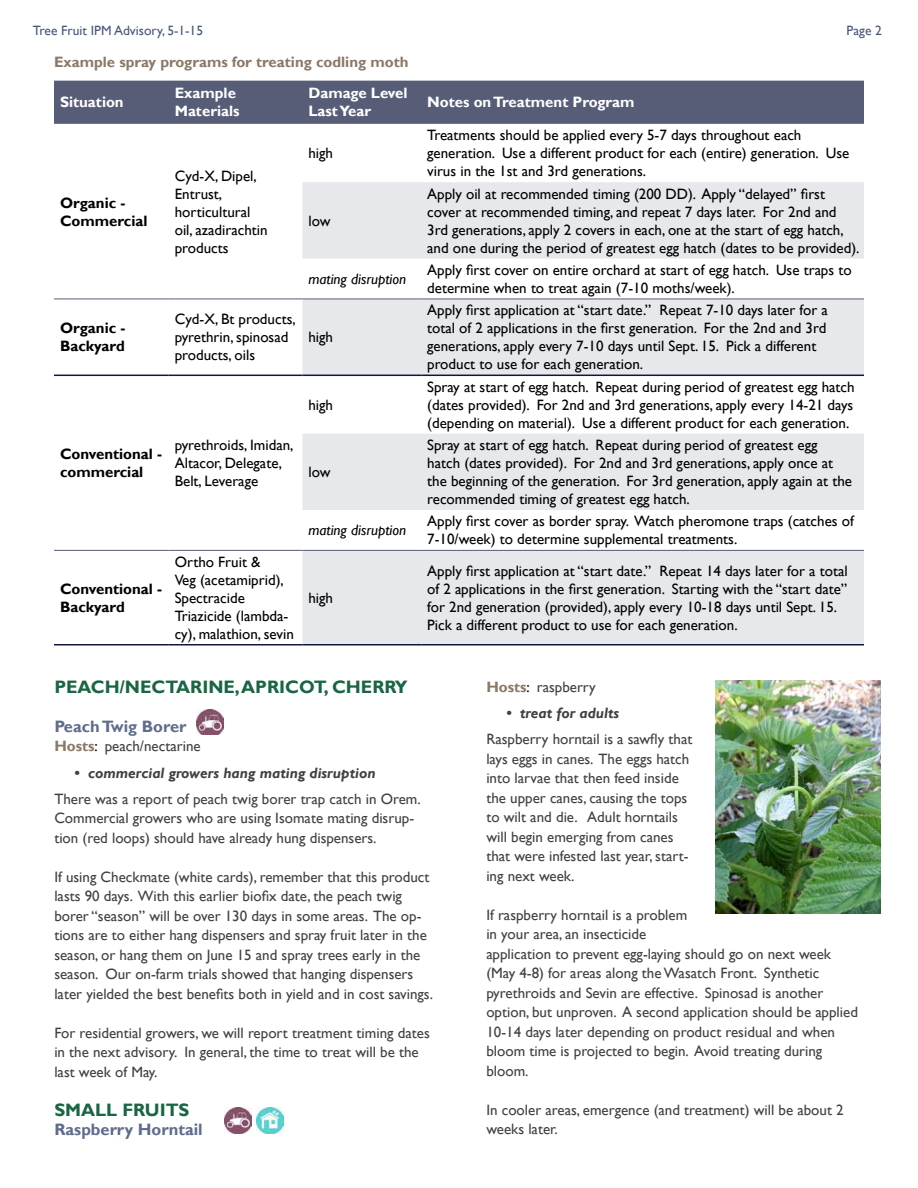
<style>
.page{position:relative;width:918px;height:1188px;background:#fff}
.page>*{position:absolute;margin:0;border:0;box-sizing:border-box;transform-origin:0 0}
.t1{font:700 18px "Gill Sans";color:#1a6644}
.t2{font:700 16.5px "Gill Sans";color:#5f6c8b}
.t3{font:15px/18px "Gill Sans";color:#000}
.t4{font:15px/19.5px "Gill Sans";color:#414042}
.t5{font:700 15px/18px "Gill Sans";color:#000}
.t6{font:700 15px/18px "Gill Sans";color:#fff}
.t7{font:italic 700 15px "Gill Sans";color:#414042}
.t8{font:700 15px "Gill Sans";color:#8a7967}
.t9{font:italic 15px "Gill Sans";color:#000}
.t10{font:13.5px "Gill Sans";color:#49577b}
.s1{font-weight:700;color:#8a7967}
.s2{color:#000}
</style>
<div class="page">
<div style="left:54px;top:81px;width:810px;height:43px;background:#575d77"></div>
<svg style="left:302px;top:182px;width:562px;height:462px;fill:#e7e8ec"></svg>
<hr style="left:54px;top:375px;width:115px;height:1px;background:#0f173c">
<hr style="left:169px;top:375px;width:133px;height:1px;background:#0f173c">
<hr style="left:302px;top:375px;width:119px;height:1px;background:#0f173c">
<hr style="left:421px;top:375px;width:443px;height:1px;background:#0f173c">
<hr style="left:54px;top:644px;width:115px;height:2px;background:#0f173c">
<hr style="left:169px;top:644px;width:133px;height:2px;background:#0f173c">
<hr style="left:302px;top:644px;width:119px;height:2px;background:#0f173c">
<hr style="left:421px;top:644px;width:443px;height:2px;background:#0f173c">
<hr style="left:54px;top:550px;width:115px;height:1px;background:#575d77">
<hr style="left:169px;top:550px;width:133px;height:1px;background:#575d77">
<hr style="left:302px;top:550px;width:119px;height:1px;background:#575d77">
<hr style="left:421px;top:550px;width:443px;height:1px;background:#575d77">
<hr style="left:54px;top:299px;width:115px;height:1px;background:#575d77">
<hr style="left:169px;top:299px;width:133px;height:1px;background:#575d77">
<hr style="left:302px;top:299px;width:119px;height:1px;background:#575d77">
<hr style="left:421px;top:299px;width:443px;height:1px;background:#575d77">
<img style="left:197px;top:710px;width:27px;height:25px">
<img style="left:716px;top:680px;width:165px;height:233px">
<img style="left:225px;top:1107px;width:27px;height:27px">
<img style="left:256px;top:1107px;width:27px;height:27px">
<p class="t10" style="left:33px;top:22px;width:172px">Tree Fruit IPM Advisory, 5-1-15</p>
<p class="t10" style="left:847px;top:22px;width:37px">Page 2</p>
<p class="t8" style="left:54px;top:53px;width:356px">Example spray programs for treating codling moth</p>
<p class="t6" style="left:60px;top:94px;width:65px">Situation</p>
<p class="t6" style="left:175px;top:85px;width:66px">Example<br>Materials</p>
<p class="t6" style="left:308px;top:85px;width:101px">Damage Level<br>Last Year</p>
<p class="t6" style="left:427px;top:94px;width:209px">Notes on Treatment Program</p>
<p class="t5" style="left:60px;top:194px;width:89px">Organic -<br>Commercial</p>
<p class="t3" style="left:175px;top:167px;width:95px">Cyd-X, Dipel,<br>Entrust, horticultural oil, azadirachtin products</p>
<p class="t5" style="left:60px;top:320px;width:67px">Organic -<br>Backyard</p>
<p class="t3" style="left:175px;top:311px;width:122px">Cyd-X, Bt products, pyrethrin, spinosad products, oils</p>
<p class="t5" style="left:60px;top:445px;width:104px">Conventional - commercial</p>
<p class="t3" style="left:175px;top:436px;width:120px">pyrethroids, Imidan,<br>Altacor, Delegate,<br>Belt, Leverage</p>
<p class="t5" style="left:60px;top:580px;width:104px">Conventional -<br>Backyard</p>
<p class="t3" style="left:175px;top:553px;width:121px">Ortho Fruit &amp;<br>Veg (acetamiprid),<br>Spectracide<br>Triazicide (lambda&shy;cy), malathion, sevin</p>
<p class="t3" style="left:308px;top:144px;width:26px">high</p>
<p class="t3" style="left:308px;top:212px;width:24px">low</p>
<p class="t3" style="left:427px;top:126px;width:424px">Treatments should be applied every 5-7 days throughout each generation. Use a different product for each (entire) generation. Use virus in the 1st and 3rd generations.</p>
<p class="t3" style="left:427px;top:185px;width:434px">Apply oil at recommended timing (200 DD). Apply “delayed” first cover at recommended timing, and repeat 7 days later. For 2nd and 3rd generations, apply 2 covers in each, one at the start of egg hatch, and one during the period of greatest egg hatch (dates to be provided).</p>
<p class="t9" style="left:308px;top:270px;width:99px">mating disruption</p>
<p class="t3" style="left:427px;top:261px;width:426px">Apply first cover on entire orchard at start of egg hatch. Use traps to determine when to treat again (7-10 moths/week).</p>
<p class="t3" style="left:308px;top:329px;width:26px">high</p>
<p class="t3" style="left:308px;top:396px;width:26px">high</p>
<p class="t3" style="left:308px;top:463px;width:24px">low</p>
<p class="t3" style="left:427px;top:302px;width:402px">Apply first application at “start date.” Repeat 7-10 days later for a total of 2 applications in the first generation. For the 2nd and 3rd generations, apply every 7-10 days until Sept. 15. Pick a different product to use for each generation.</p>
<p class="t3" style="left:427px;top:378px;width:429px;text-align:justify">Spray at start of egg hatch. Repeat during period of greatest egg hatch (dates provided). For 2nd and 3rd generations, apply every 14-21 days (depending on material). Use a different product for each generation.</p>
<p class="t3" style="left:427px;top:436px;width:426px">Spray at start of egg hatch. Repeat during period of greatest egg hatch (dates provided). For 2nd and 3rd generations, apply once at the beginning of the generation. For 3rd generation, apply again at the recommended timing of greatest egg hatch.</p>
<p class="t9" style="left:308px;top:522px;width:99px">mating disruption</p>
<p class="t3" style="left:427px;top:513px;width:428px">Apply first cover as border spray. Watch pheromone traps (catches of<br>7-10/week) to determine supplemental treatments.</p>
<p class="t3" style="left:308px;top:589px;width:26px">high</p>
<p class="t3" style="left:427px;top:562px;width:422px">Apply first application at “start date.” Repeat 14 days later for a total of 2 applications in the first generation. Starting with the “start date” for 2nd generation (provided), apply every 10-18 days until Sept. 15.<br>Pick a different product to use for each generation.</p>
<p class="t1" style="left:54px;top:676px;width:38px">peach</p>
<p class="t1" style="left:120px;top:676px;width:94px">/n ectarinE</p>
<p class="t1" style="left:235px;top:676px;width:139px">, APRICOT, CHERR</p>
<p class="t1" style="left:395px;top:676px;width:14px">Y</p>
<p class="t2" style="left:54px;top:716px;width:134px">Peach Twig Borer</p>
<p class="t4" style="left:54px;top:737px;width:148px"><span class="s1">Hosts</span><span class="s2">:</span> peach/nectarine</p>
<p class="t7" style="left:75px;top:764px;width:303px">• commercial growers hang mating disruption</p>
<p class="t4" style="left:54px;top:789px;width:368px">There was a report of peach twig borer trap catch in Orem.<br>Commercial growers who are using Isomate mating disrup&shy;tion (red loops) should have already hung dispensers.</p>
<p class="t4" style="left:54px;top:867px;width:380px">If using Checkmate (white cards), remember that this product lasts 90 days. With this earlier biofix date, the peach twig borer “season” will be over 130 days in some areas. The op&shy;tions are to either hang dispensers and spray fruit later in the season, or hang them on June 15 and spray trees early in the season. Our on-farm trials showed that hanging dispensers later yielded the best benefits both in yield and in cost savings.</p>
<p class="t4" style="left:54px;top:1023px;width:377px">For residential growers, we will report treatment timing dates in the next advisory. In general, the time to treat will be the last week of May.</p>
<p class="t1" style="left:54px;top:1099px;width:15px">sma</p>
<p class="t1" style="left:95px;top:1099px;width:93px">ll Fruits</p>
<p class="t2" style="left:54px;top:1120px;width:150px">Raspberry Horntail</p>
<p class="t4" style="left:486px;top:677px;width:111px"><span class="s1">Hosts</span><span class="s2">:</span> raspberry</p>
<p class="t7" style="left:507px;top:704px;width:114px">• treat for adults</p>
<p class="t4" style="left:486px;top:730px;width:208px">Raspberry horntail is a sawfly that lays eggs in canes. The eggs hatch into larvae that then feed inside the upper canes, causing the tops to wilt and die. Adult horntails will begin emerging from canes that were infested last year, start&shy;ing next week.</p>
<p class="t4" style="left:486px;top:905px;width:373px">If raspberry horntail is a problem<br>in your area, an insecticide<br>application to prevent egg-laying should go on next week (May 4-8) for areas along the Wasatch Front. Synthetic pyrethroids and Sevin are effective. Spinosad is another option, but unproven. A second application should be applied 10-14 days later depending on product residual and when bloom time is projected to begin. Avoid treating during bloom.</p>
<p class="t4" style="left:486px;top:1100px;width:359px">In cooler areas, emergence (and treatment) will be about 2 weeks later.</p>
</div>
